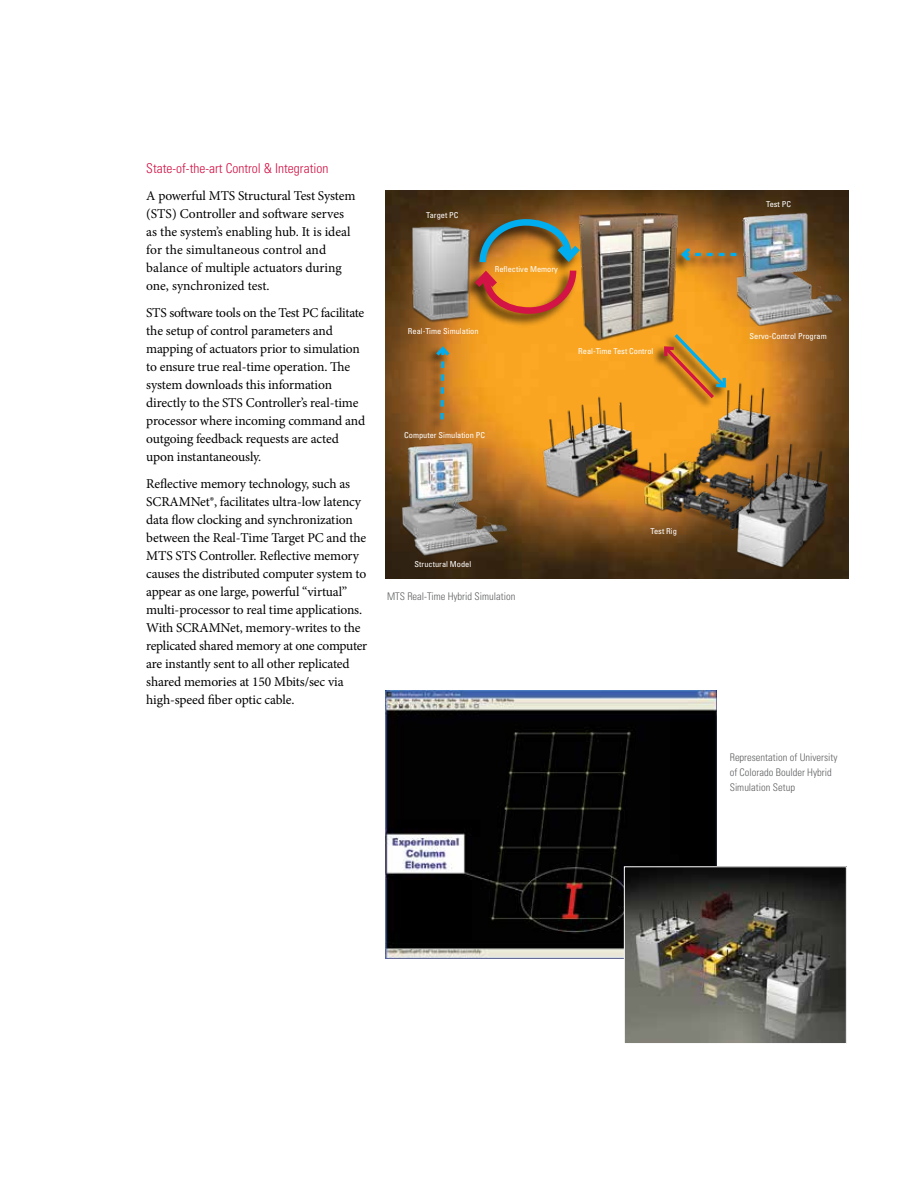
<style>
.page{position:relative;width:918px;height:1188px;background:#fff}
.page>*{position:absolute;margin:0;border:0;box-sizing:border-box;transform-origin:0 0}
.t1{font:13.5px/18px "Minion Pro";letter-spacing:-.01em;color:#000}
.t2{font:300 condensed 13.5px "Univers";color:#d31245}
.t3{font:300 condensed 10.5px/15px "Univers";color:#5f6062}
.t4{font:condensed 8.1px "Univers";color:#fff}
</style>
<div class="page">
<img style="left:386px;top:690px;width:331px;height:268px">
<img style="left:626px;top:868px;width:219px;height:174px">
<div style="left:624px;top:866px;width:223px;height:178px;border:1px solid #fff"></div>
<img style="left:386px;top:190px;width:463px;height:389px">
<img style="left:724px;top:209px;width:122px;height:118px">
<div style="left:669px;top:247px;width:69px;height:26px;background:#000;opacity:.75"></div>
<svg style="left:679px;top:244px;width:58px;height:21px"></svg>
<div style="left:652px;top:345px;width:63px;height:65px;background:#000;opacity:.75"></div>
<svg style="left:661px;top:331px;width:68px;height:47px;background:#d8922d"></svg>
<div style="left:424px;top:346px;width:26px;height:86px;background:#000;opacity:.75"></div>
<svg style="left:433px;top:344px;width:20px;height:79px;background:#a3773b"></svg>
<img style="left:405px;top:210px;width:73px;height:116px">
<img style="left:576px;top:211px;width:103px;height:134px">
<img style="left:394px;top:438px;width:122px;height:119px">
<div style="left:461px;top:269px;width:117px;height:59px;background:#000;opacity:.75"></div>
<svg style="left:468px;top:216px;width:119px;height:101px;background:#b17834"></svg>
<img style="left:536px;top:378px;width:302px;height:197px">
<p class="t2" style="left:146px;top:160px;width:184px">State-of-the-art Control &amp; Integration</p>
<p class="t1" style="left:146px;top:186px;width:211px">A powerful MTS Structural Test System (STS) Controller and software serves as the system’s enabling hub. It is ideal for the simultaneous control and balance of multiple actuators during one, synchronized test.</p>
<p class="t1" style="left:146px;top:303px;width:220px">STS software tools on the Test PC facilitate the setup of control parameters and mapping of actuators prior to simulation to ensure true real-time operation. The system downloads this information directly to the STS Controller’s real-time processor where incoming command and outgoing feedback requests are acted upon instantaneously.</p>
<p class="t1" style="left:146px;top:474px;width:222px">Reflective memory technology, such as SCRAMNet®, facilitates ultra-low latency data flow clocking and synchronization between the Real-Time Target PC and the MTS STS Controller. Reflective memory causes the distributed computer system to appear as one large, powerful “virtual” multi-processor to real time applications.<br>With SCRAMNet, memory-writes to the replicated shared memory at one computer are instantly sent to all other replicated shared memories at 150 Mbits/sec via high-speed fiber optic cable.</p>
<p class="t4" style="left:426px;top:210px;width:34px">Target PC</p>
<p class="t4" style="left:495px;top:264px;width:65px">Reflective Memory</p>
<p class="t4" style="left:408px;top:326px;width:72px">Real-Time Simulation</p>
<p class="t4" style="left:404px;top:430px;width:82px">Computer Simulation PC</p>
<p class="t4" style="left:415px;top:559px;width:58px">Structural Model</p>
<p class="t3" style="left:387px;top:588px;width:130px">MTS Real-Time Hybrid Simulation</p>
<p class="t4" style="left:578px;top:346px;width:77px">Real-Time Test Control</p>
<p class="t4" style="left:651px;top:526px;width:28px">Test Rig</p>
<p class="t4" style="left:766px;top:199px;width:26px">Test PC</p>
<p class="t4" style="left:750px;top:331px;width:79px">Servo-Control Program</p>
<p class="t3" style="left:730px;top:750px;width:109px">Representation of University of Colorado Boulder Hybrid<br>Simulation Setup</p>
</div>
